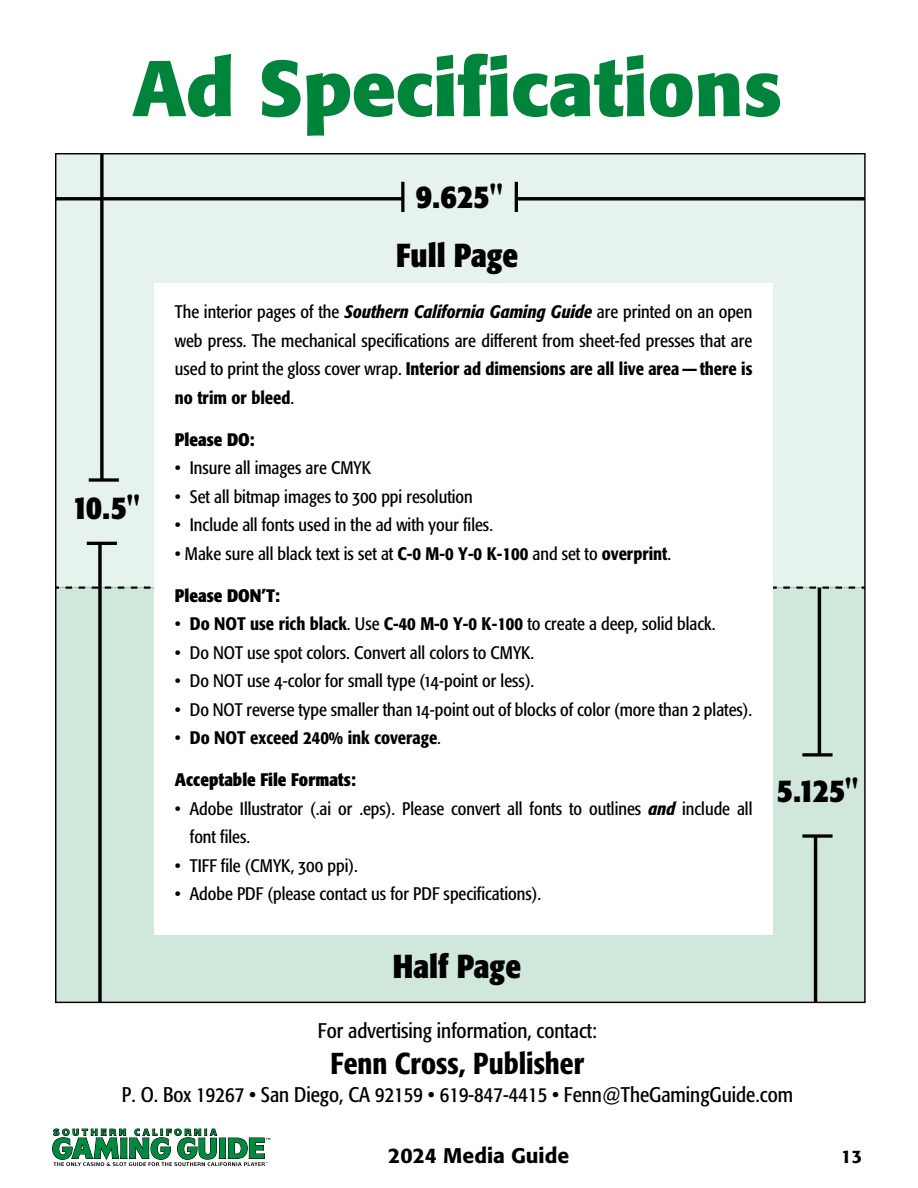
<style>
.page{position:relative;width:918px;height:1188px;background:#fff}
.page>*{position:absolute;margin:0;border:0;box-sizing:border-box;transform-origin:0 0}
.t1{font:700 78px "Formata";color:#00833b}
.t2{font:700 condensed 32.85px "Formata";color:#000}
.t3{font:500 condensed 30px "Formata";color:#000}
.t4{font:condensed 21px "Formata";color:#000}
.t5{font:500 21px "Formata";color:#000}
.t6{font:condensed 18px/28.5px "Formata";color:#000;text-align:justify}
.t7{font:500 condensed 18px "Formata";color:#000}
.t8{font:700 condensed 18px "Formata";color:#000}
.t9{font:500 18px "Formata";color:#000}
.s1{font-weight:500;font-style:italic}
.s2{font-weight:500}
.s3{font-family:"Formata Condensed SC";font-stretch:normal}
.s4{font-weight:400}
</style>
<div class="page">
<svg style="left:52px;top:1128px;width:218px;height:38px"></svg>
<div style="left:57px;top:155px;width:807px;height:432px;background:#e6f3ec"></div>
<div style="left:56px;top:588px;width:809px;height:414px;background:#cfe8db"></div>
<svg style="left:57px;top:587px;width:798px;height:2px"></svg>
<hr style="left:56px;top:197px;width:347px;height:3px;background:#000">
<svg style="left:518px;top:197px;width:346px;height:4px"></svg>
<hr style="left:401px;top:182px;width:3px;height:30px;background:#000">
<hr style="left:515px;top:182px;width:3px;height:30px;background:#000">
<svg style="left:100px;top:155px;width:4px;height:323px"></svg>
<svg style="left:89px;top:478px;width:30px;height:4px"></svg>
<svg style="left:98px;top:545px;width:4px;height:456px"></svg>
<hr style="left:87px;top:542px;width:30px;height:3px;background:#000">
<hr style="left:814px;top:836px;width:3px;height:166px;background:#000">
<svg style="left:802px;top:834px;width:31px;height:4px"></svg>
<hr style="left:818px;top:588px;width:3px;height:167px;background:#000">
<svg style="left:802px;top:753px;width:31px;height:4px"></svg>
<div style="left:155px;top:284px;width:618px;height:651px;background:#fff"></div>
<h1 class="t1" style="left:132px;top:40px;width:652px">Ad Specifications</h1>
<h2 class="t2" style="left:416px;top:176px;width:89px">9.625"</h2>
<h2 class="t2" style="left:72px;top:487px;width:69px">10.5"</h2>
<h2 class="t2" style="left:396px;top:235px;width:124px">Full Page</h2>
<p class="t6" style="left:175px;top:298px;width:579px">The interior pages of the <span class="s1">Southern California Gaming Guide</span> are printed on an open web press. The mechanical specifications are different from sheet-fed presses that are used to print the gloss cover wrap. <span class="s2">Interior ad dimensions are all live area—there is no trim or bleed</span>.</p>
<p class="t8" style="left:175px;top:428px;width:81px">Please DO:</p>
<p class="t6" style="left:175px;top:454px;width:198px">• Insure all images are CMYK</p>
<p class="t6" style="left:175px;top:482px;width:299px">• Set all bitmap images to <span class="s3">300</span> ppi resolution</p>
<p class="t6" style="left:175px;top:511px;width:320px">• Include all fonts used in the ad with your files.</p>
<p class="t6" style="left:175px;top:539px;width:498px">• Make sure all black text is set at <span class="s2">C-0 M-0 Y-0 K-100</span> and set to <span class="s2">overprint</span>.</p>
<p class="t8" style="left:175px;top:584px;width:107px">Please DON’T:</p>
<p class="t7" style="left:175px;top:613px;width:542px"><span class="s4">•</span> Do NOT use rich black<span class="s4">. Use</span> C-40 M-0 Y-0 K-100 <span class="s4">to create a deep, solid black.</span></p>
<p class="t6" style="left:175px;top:638px;width:361px">• Do NOT use spot colors. Convert all colors to CMYK.</p>
<p class="t6" style="left:175px;top:667px;width:361px">• Do NOT use <span class="s3">4</span>-color for small type (<span class="s3">14</span>-point or less).</p>
<p class="t6" style="left:175px;top:695px;width:579px">• Do NOT reverse type smaller than <span class="s3">14</span>-point out of blocks of color (more than <span class="s3">2</span> plates).</p>
<p class="t7" style="left:175px;top:727px;width:268px"><span class="s4">•</span> Do NOT exceed 240% ink coverage<span class="s4">.</span></p>
<p class="t8" style="left:175px;top:769px;width:183px">Acceptable File Formats:</p>
<p class="t6" style="left:190px;top:794px;width:564px;text-indent:-15px">• Adobe Illustrator (.ai or .eps). Please convert all fonts to outlines <span class="s1">and</span> include all font files.</p>
<p class="t6" style="left:175px;top:851px;width:184px">• TIFF file (CMYK, <span class="s3">300</span> ppi).</p>
<p class="t6" style="left:175px;top:880px;width:368px">• Adobe PDF (please contact us for PDF specifications).</p>
<h2 class="t2" style="left:393px;top:946px;width:130px">Half Page</h2>
<h2 class="t2" style="left:777px;top:770px;width:83px">5.125"</h2>
<p class="t4" style="left:318px;top:1018px;width:281px">For advertising information, contact:</p>
<h3 class="t3" style="left:331px;top:1045px;width:255px">Fenn Cross, Publisher</h3>
<p class="t4" style="left:122px;top:1083px;width:673px">P. O. Box 19267 • San Diego, CA 92159 • 619-847-4415 • Fenn@TheGamingGuide.com</p>
<p class="t5" style="left:388px;top:1142px;width:183px">2024 Media Guide</p>
<p class="t9" style="left:841px;top:1145px;width:22px">13</p>
</div>
